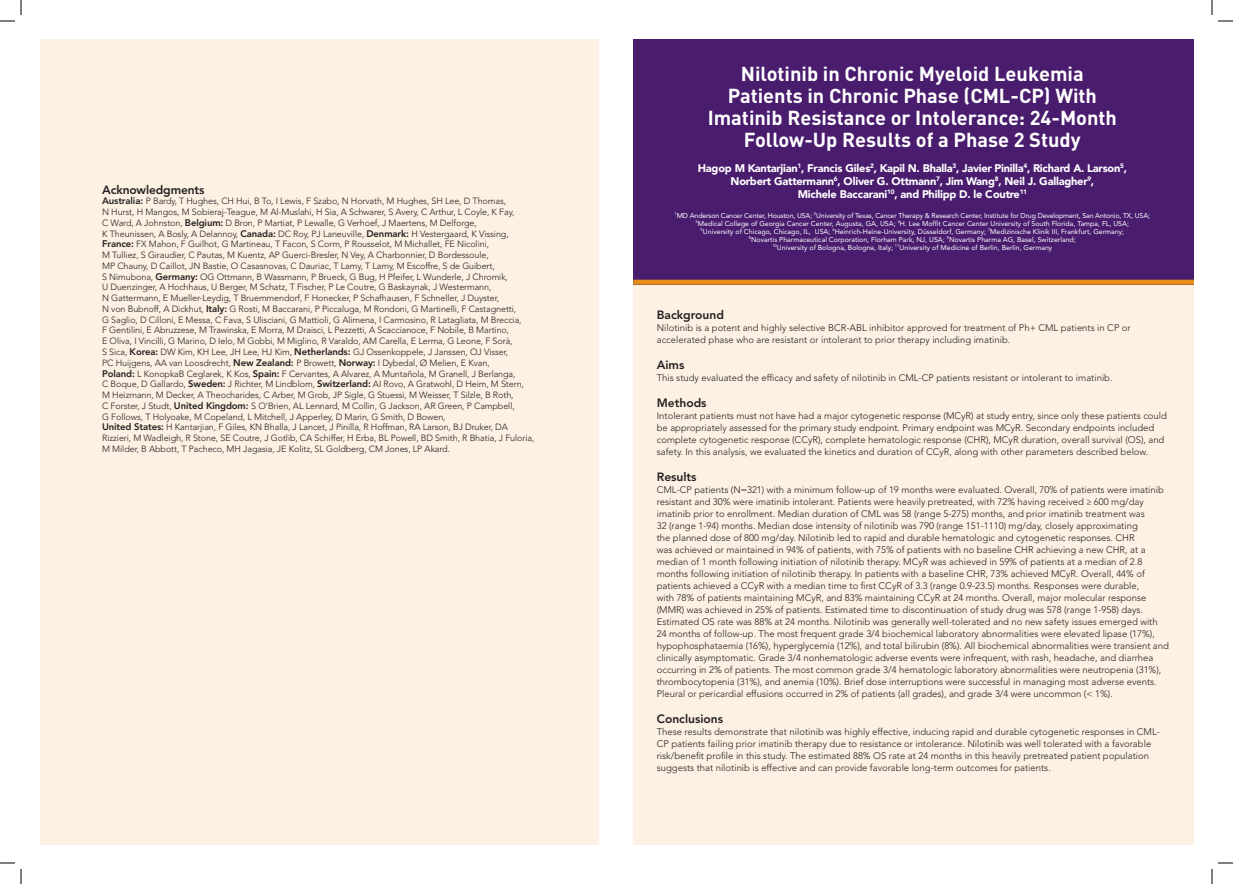
<style>
.page{position:relative;width:1233px;height:884px;background:#fff}
.page>*{position:absolute;margin:0;border:0;box-sizing:border-box;transform-origin:0 0}
.t1{font:700 20px/22px "DIN";color:#fff;text-align:center}
.t2{font:800 12px "Avenir LT Std";color:#231f20}
.t3{font:500 11px/13px "Avenir LT Std";color:#fff;text-align:center}
.t4{font:300 9.5px/12px "Avenir LT Std";color:#231f20}
.t5{font:300 9px/10.7px "Avenir LT Std";letter-spacing:-.01em;color:#231f20}
.t6{font:7px/8px "Avenir LT Std";color:#fff;text-align:center}
.s1{font-weight:800;font-size:9.5px}
</style>
<div class="page">
<div style="left:633px;top:274px;width:561px;height:571px;background:#fcf1e2"></div>
<div style="left:633px;top:39px;width:561px;height:245px;background:#491c6e"></div>
<div style="left:633px;top:280px;width:561px;height:5px;background:#e58e19"></div>
<div style="left:40px;top:39px;width:558px;height:806px;background:#fcf1e2"></div>
<svg style="left:1218px;top:20px;width:15px;height:2px"></svg>
<svg style="left:1218px;top:862px;width:15px;height:2px"></svg>
<svg style="left:0;top:0;width:22px;height:22px"></svg>
<svg style="left:0;top:862px;width:22px;height:22px"></svg>
<svg style="left:1211px;top:0;width:1px;height:15px"></svg>
<svg style="left:1211px;top:869px;width:1px;height:15px"></svg>
<p class="t2" style="left:102px;top:182px;width:104px">Acknowledgments</p>
<p class="t5" style="left:102px;top:196px;width:434px"><span class="s1">Australia:</span> P Bardy, T Hughes, CH Hui, B To, I Lewis, F Szabo, N Horvath, M Hughes, SH Lee, D Thomas,<br>N Hurst, H Mangos, M Sobieraj-Teague, M Al-Muslahi, H Sia, A Schwarer, S Avery, C Arthur, L Coyle, K Fay,<br>C Ward, A Johnston, <span class="s1">Belgium:</span> D Bron, P Martiat, P Lewalle, G Verhoef, J Maertens, M Delforge,<br>K Theunissen, A Bosly, A Delannoy, <span class="s1">Canada:</span> DC Roy, PJ Laneuville, <span class="s1">Denmark:</span> H Vestergaard, K Vissing, <span class="s1">France:</span> FX Mahon, F Guilhot, G Martineau, T Facon, S Corm, P Rousselot, M Michallet, FE Nicolini,<br>M Tulliez, S Giraudier, C Pautas, M Kuentz, AP Guerci-Bresler, N Vey, A Charbonnier, D Bordessoule,<br>MP Chauny, D Caillot, JN Bastie, O Casasnovas, C Dauriac, T Lamy, T Lamy, M Escoffre, S de Guibert,<br>S Nimubona, <span class="s1">Germany:</span> OG Ottmann, B Wassmann, P Brueck, G Bug, H Pfeifer, L Wunderle, J Chromik,<br>U Duenzinger, A Hochhaus, U Berger, M Schatz, T Fischer, P Le Coutre, G Baskaynak, J Westermann,<br>N Gattermann, E Mueller-Leydig, T Bruemmendorf, F Honecker, P Schafhausen, F Schneller, J Duyster,<br>N von Bubnoff, A Dickhut, <span class="s1">Italy:</span> G Rosti, M Baccarani, P Piccaluga, M Rondoni, G Martinelli, F Castagnetti,<br>G Saglio, D Cilloni, E Messa, C Fava, S Ulisciani, G Mattioli, G Alimena, I Carmosino, R Latagliata, M Breccia,<br>F Gentilini, E Abruzzese, M Trawinska, E Morra, M Draisci, L Pezzetti, A Scaccianoce, F Nobile, B Martino,<br>E Oliva, I Vincilli, G Marino, D Ielo, M Gobbi, M Miglino, R Varaldo, AM Carella, E Lerma, G Leone, F Sorà,<br>S Sica, <span class="s1">Korea:</span> DW Kim, KH Lee, JH Lee, HJ Kim, <span class="s1">Netherlands:</span> GJ Ossenkoppele, J Janssen, OJ Visser,<br>PC Huijgens, AA van Loosdrecht, <span class="s1">New Zealand:</span> P Browett, <span class="s1">Norway:</span> I Dybedal, Ø Melien, E Kvan,<br><span class="s1">Poland:</span> L KonopkaB Ceglarek, K Kos, <span class="s1">Spain:</span> F Cervantes, A Alvarez, A Muntañola, M Granell, J Berlanga,<br>C Boque, D Gallardo, <span class="s1">Sweden:</span> J Richter, M Lindblom, <span class="s1">Switzerland:</span> AI Rovo, A Gratwohl, D Heim, M Stern,<br>M Heizmann, M Decker, A Theocharides, C Arber, M Grob, JP Sigle, G Stuessi, M Weisser, T Silzle, B Roth,<br>C Forster, J Studt, <span class="s1">United Kingdom:</span> S O’Brien, AL Lennard, M Collin, G Jackson, AR Green, P Campbell,<br>G Follows, T Holyoake, M Copeland, L Mitchell, J Apperley, D Marin, G Smith, D Bowen,<br><span class="s1">United States:</span> H Kantarjian, F Giles, KN Bhalla, J Lancet, J Pinilla, R Hoffman, RA Larson, BJ Druker, DA Rizzieri, M Wadleigh, R Stone, SE Coutre, J Gotlib, CA Schiffer, H Erba, BL Powell, BD Smith, R Bhatia, J Fuloria, M Milder, B Abbott, T Pacheco, MH Jagasia, JE Kolitz, SL Goldberg, CM Jones, LP Akard.</p>
<h1 class="t1" style="left:707px;top:62px;width:411px">Nilotinib in Chronic Myeloid Leukemia Patients in Chronic Phase (CML-CP) With Imatinib Resistance or Intolerance: 24-Month Follow-Up Results of a Phase 2 Study</h1>
<p class="t3" style="left:698px;top:162px;width:430px">Hagop M Kantarjian<sup>1</sup>, Francis Giles<sup>2</sup>, Kapil N. Bhalla<sup>3</sup>, Javier Pinilla<sup>4</sup>, Richard A. Larson<sup>5</sup>,<br>Norbert Gattermann<sup>6</sup>, Oliver G. Ottmann<sup>7</sup>, Jim Wang<sup>8</sup>, Neil J. Gallagher<sup>9</sup>,<br>Michele Baccarani<sup>10</sup>, and Philipp D. le Coutre<sup>11</sup></p>
<p class="t6" style="left:674px;top:211px;width:477px"><sup>1</sup>MD Anderson Cancer Center, Houston, USA; <sup>2</sup>University of Texas, Cancer Therapy &amp; Research Center, Institute for Drug Development, San Antonio, TX, USA; <sup>3</sup>Medical College of Georgia Cancer Center, Augusta, GA, USA; <sup>4</sup>H. Lee Moffit Cancer Center University of South Florida, Tampa, FL, USA;<br><sup>5</sup>University of Chicago, Chicago, IL, USA; <sup>6</sup>Heinrich-Heine-University, Düsseldorf, Germany; <sup>7</sup>Medizinische Klinik III, Frankfurt, Germany;<br><sup>8</sup>Novartis Pharmaceutical Corporation, Florham Park, NJ, USA; <sup>9</sup>Novartis Pharma AG, Basel, Switzerland;<br><sup>10</sup>University of Bologna, Bologna, Italy; <sup>11</sup>University of Medicine of Berlin, Berlin, Germany</p>
<p class="t2" style="left:657px;top:308px;width:69px">Background</p>
<p class="t4" style="left:657px;top:322px;width:475px">Nilotinib is a potent and highly selective BCR-ABL inhibitor approved for treatment of Ph+ CML patients in CP or accelerated phase who are resistant or intolerant to prior therapy including imatinib.</p>
<p class="t2" style="left:657px;top:358px;width:29px">Aims</p>
<p class="t4" style="left:657px;top:372px;width:457px">This study evaluated the efficacy and safety of nilotinib in CML-CP patients resistant or intolerant to imatinib.</p>
<p class="t2" style="left:657px;top:396px;width:51px">Methods</p>
<p class="t4" style="left:657px;top:410px;width:511px">Intolerant patients must not have had a major cytogenetic response (MCyR) at study entry, since only these patients could be appropriately assessed for the primary study endpoint. Primary endpoint was MCyR. Secondary endpoints included complete cytogenetic response (CCyR), complete hematologic response (CHR), MCyR duration, overall survival (OS), and safety. In this analysis, we evaluated the kinetics and duration of CCyR, along with other parameters described below.</p>
<p class="t2" style="left:657px;top:470px;width:41px">Results</p>
<p class="t4" style="left:657px;top:484px;width:514px">CML-CP patients (N=321) with a minimum follow-up of 19 months were evaluated. Overall, 70% of patients were imatinib resistant and 30% were imatinib intolerant. Patients were heavily pretreated, with 72% having received ≥ 600 mg/day imatinib prior to enrollment. Median duration of CML was 58 (range 5-275) months, and prior imatinib treatment was<br>32 (range 1-94) months. Median dose intensity of nilotinib was 790 (range 151-1110) mg/day, closely approximating<br>the planned dose of 800 mg/day. Nilotinib led to rapid and durable hematologic and cytogenetic responses. CHR<br>was achieved or maintained in 94% of patients, with 75% of patients with no baseline CHR achieving a new CHR, at a median of 1 month following initiation of nilotinib therapy. MCyR was achieved in 59% of patients at a median of 2.8 months following initiation of nilotinib therapy. In patients with a baseline CHR, 73% achieved MCyR. Overall, 44% of patients achieved a CCyR with a median time to first CCyR of 3.3 (range 0.9-23.5) months. Responses were durable,<br>with 78% of patients maintaining MCyR, and 83% maintaining CCyR at 24 months. Overall, major molecular response (MMR) was achieved in 25% of patients. Estimated time to discontinuation of study drug was 578 (range 1-958) days.<br>Estimated OS rate was 88% at 24 months. Nilotinib was generally well-tolerated and no new safety issues emerged with 24 months of follow-up. The most frequent grade 3/4 biochemical laboratory abnormalities were elevated lipase (17%), hypophosphataemia (16%), hyperglycemia (12%), and total bilirubin (8%). All biochemical abnormalities were transient and clinically asymptomatic. Grade 3/4 nonhematologic adverse events were infrequent, with rash, headache, and diarrhea occurring in 2% of patients. The most common grade 3/4 hematologic laboratory abnormalities were neutropenia (31%), thrombocytopenia (31%), and anemia (10%). Brief dose interruptions were successful in managing most adverse events.<br>Pleural or pericardial effusions occurred in 2% of patients (all grades), and grade 3/4 were uncommon (&lt; 1%).</p>
<p class="t2" style="left:657px;top:712px;width:68px">Conclusions</p>
<p class="t4" style="left:657px;top:726px;width:504px">These results demonstrate that nilotinib was highly effective, inducing rapid and durable cytogenetic responses in CML-CP patients failing prior imatinib therapy due to resistance or intolerance. Nilotinib was well tolerated with a favorable risk/benefit profile in this study. The estimated 88% OS rate at 24 months in this heavily pretreated patient population suggests that nilotinib is effective and can provide favorable long-term outcomes for patients.</p>
</div>
